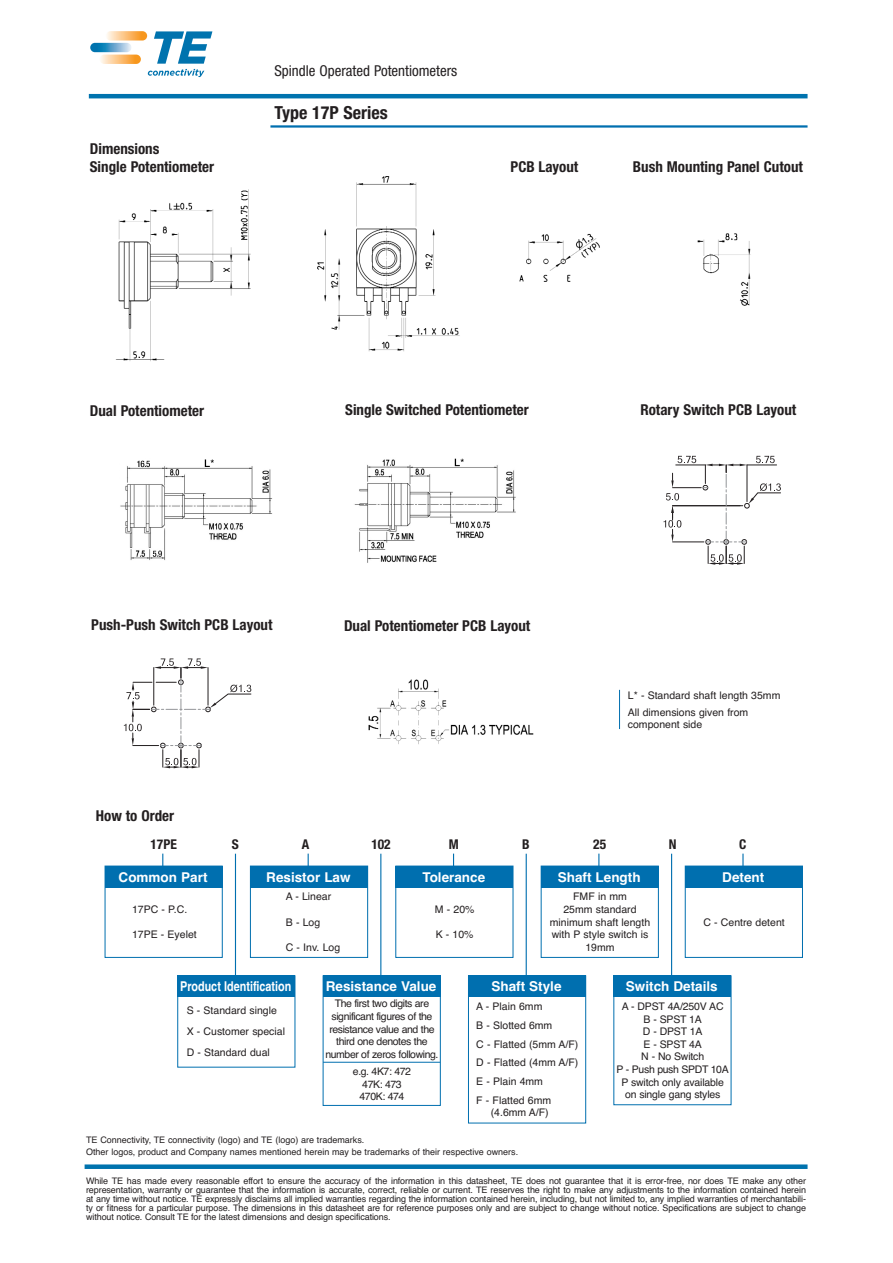
<style>
.page{position:relative;width:893px;height:1263px;background:#fff}
.page>*{position:absolute;margin:0;border:0;box-sizing:border-box;transform-origin:0 0}
.t1{font:700 condensed 18px "Helvetica Neue";color:#231f20}
.t2{font:700 condensed 15px/18.5px "Helvetica Neue";color:#231f20}
.t3{font:condensed 15px "Helvetica Neue";color:#231f20}
.t4{font:700 13.5px "Helvetica";color:#fff}
.t5{font:700 13.5px "Helvetica";color:#fff;scale:.8 1}
.t6{font:700 condensed 13.5px "Helvetica Neue";color:#231f20}
.t7{font:10.5px/12.6px "Helvetica";color:#231f20}
.t8{font:10.5px/12.6px "Helvetica";letter-spacing:-.04em;color:#231f20;text-align:center}
.t9{font:9px/9px "Helvetica";color:#231f20}
</style>
<div class="page">
<img style="left:115px;top:189px;width:136px;height:172px">
<img style="left:317px;top:176px;width:143px;height:176px">
<img style="left:697px;top:233px;width:54px;height:73px">
<img style="left:519px;top:233px;width:81px;height:49px">
<svg style="left:663px;top:456px;width:118px;height:109px"></svg>
<svg style="left:124px;top:658px;width:127px;height:110px"></svg>
<div style="left:105px;top:866px;width:118px;height:92px;border:1px solid #006faf"></div>
<div style="left:105px;top:866px;width:117px;height:21px;background:#006faf"></div>
<svg style="left:162px;top:854px;width:1px;height:12px"></svg>
<div style="left:250px;top:866px;width:118px;height:92px;border:1px solid #006faf"></div>
<div style="left:250px;top:866px;width:118px;height:21px;background:#006faf"></div>
<svg style="left:308px;top:854px;width:1px;height:12px"></svg>
<div style="left:395px;top:866px;width:118px;height:92px;border:1px solid #006faf"></div>
<div style="left:396px;top:866px;width:117px;height:21px;background:#006faf"></div>
<svg style="left:453px;top:854px;width:1px;height:12px"></svg>
<div style="left:541px;top:866px;width:118px;height:92px;border:1px solid #006faf"></div>
<div style="left:541px;top:866px;width:117px;height:21px;background:#006faf"></div>
<svg style="left:598px;top:854px;width:1px;height:12px"></svg>
<div style="left:685px;top:866px;width:118px;height:92px;border:1px solid #006faf"></div>
<div style="left:685px;top:866px;width:117px;height:21px;background:#006faf"></div>
<svg style="left:742px;top:854px;width:1px;height:12px"></svg>
<div style="left:177px;top:975px;width:118px;height:93px;border:1px solid #006faf"></div>
<div style="left:178px;top:976px;width:117px;height:21px;background:#006faf"></div>
<hr style="left:235px;top:854px;width:1px;height:123px;background:#006faf">
<div style="left:323px;top:975px;width:118px;height:131px;border:1px solid #006faf"></div>
<div style="left:323px;top:976px;width:117px;height:21px;background:#006faf"></div>
<hr style="left:380px;top:854px;width:1px;height:123px;background:#006faf">
<div style="left:468px;top:975px;width:118px;height:148px;border:1px solid #006faf"></div>
<div style="left:468px;top:976px;width:118px;height:21px;background:#006faf"></div>
<hr style="left:526px;top:854px;width:1px;height:123px;background:#006faf">
<div style="left:613px;top:975px;width:118px;height:130px;border:1px solid #006faf"></div>
<div style="left:614px;top:976px;width:117px;height:21px;background:#006faf"></div>
<hr style="left:671px;top:854px;width:1px;height:123px;background:#006faf">
<hr style="left:323px;top:1062px;width:117px;height:1px;background:#006faf">
<img style="left:120px;top:459px;width:152px;height:101px">
<img style="left:354px;top:458px;width:162px;height:105px">
<img style="left:368px;top:679px;width:166px;height:66px">
<hr style="left:619px;top:690px;width:1px;height:39px;background:#006faf">
<div style="left:85px;top:1164px;width:722px;height:5px;background:#0073ae"></div>
<hr style="left:270px;top:125px;width:537px;height:3px;background:#006faf">
<svg style="left:106px;top:31px;width:41px;height:10px"></svg>
<svg style="left:100px;top:55px;width:41px;height:9px"></svg>
<svg style="left:90px;top:43px;width:41px;height:9px"></svg>
<svg style="left:148px;top:31px;width:64px;height:46px"></svg>
<hr style="left:89px;top:94px;width:718px;height:4px;background:#0073ae">
<h2 class="t2" style="left:90px;top:140px;width:126px">Dimensions<br>Single Potentiometer</h2>
<h2 class="t3" style="left:274px;top:65px;width:184px">Spindle Operated Potentiometers</h2>
<h1 class="t1" style="left:274px;top:106px;width:115px">Type 17P Series</h1>
<h2 class="t2" style="left:511px;top:159px;width:69px">PCB Layout</h2>
<h2 class="t2" style="left:633px;top:159px;width:172px">Bush Mounting Panel Cutout</h2>
<h2 class="t2" style="left:90px;top:402px;width:116px">Dual Potentiometer</h2>
<h2 class="t2" style="left:345px;top:402px;width:185px">Single Switched Potentiometer</h2>
<h2 class="t2" style="left:91px;top:616px;width:183px">Push-Push Switch PCB Layout</h2>
<h2 class="t2" style="left:344px;top:617px;width:188px">Dual Potentiometer PCB Layout</h2>
<h2 class="t2" style="left:640px;top:402px;width:157px">Rotary Switch PCB Layout</h2>
<p class="t7" style="left:628px;top:688px;width:154px;line-height:16.8px">L* - Standard shaft length 35mm<br>All dimensions given from</p>
<p class="t7" style="left:628px;top:719px;width:76px">component side</p>
<h2 class="t2" style="left:96px;top:808px;width:80px">How to Order</h2>
<h3 class="t6" style="left:150px;top:839px;width:28px">17PE</h3>
<h3 class="t6" style="left:232px;top:839px;width:9px">S</h3>
<h3 class="t6" style="left:302px;top:839px;width:9px">A</h3>
<h3 class="t6" style="left:371px;top:839px;width:21px">102</h3>
<h3 class="t6" style="left:449px;top:839px;width:11px">M</h3>
<h3 class="t6" style="left:522px;top:839px;width:9px">B</h3>
<h3 class="t6" style="left:593px;top:839px;width:14px">25</h3>
<h3 class="t6" style="left:669px;top:839px;width:9px">N</h3>
<h3 class="t6" style="left:739px;top:839px;width:9px">C</h3>
<h3 class="t4" style="left:119px;top:872px;width:90px">Common Part</h3>
<p class="t7" style="left:132px;top:904px;width:57px">17PC - P.C.</p>
<p class="t7" style="left:132px;top:929px;width:66px">17PE - Eyelet</p>
<h3 class="t4" style="left:266px;top:872px;width:86px">Resistor Law</h3>
<p class="t7" style="left:286px;top:891px;width:47px">A - Linear</p>
<p class="t7" style="left:286px;top:917px;width:36px">B - Log</p>
<p class="t7" style="left:286px;top:942px;width:56px">C - Inv. Log</p>
<h3 class="t4" style="left:422px;top:872px;width:64px">Tolerance</h3>
<p class="t7" style="left:435px;top:904px;width:41px">M - 20%</p>
<p class="t7" style="left:436px;top:929px;width:39px">K - 10%</p>
<h3 class="t4" style="left:558px;top:872px;width:84px">Shaft Length</h3>
<p class="t7" style="left:550px;top:891px;width:102px;text-align:center">FMF in mm<br>25mm standard minimum shaft length with P style switch is<br>19mm</p>
<h3 class="t4" style="left:722px;top:872px;width:43px">Detent</h3>
<p class="t7" style="left:703px;top:917px;width:83px">C - Centre detent</p>
<h3 class="t5" style="left:180px;top:982px;width:141px">Product Identification</h3>
<p class="t7" style="left:187px;top:1001px;width:100px;line-height:21px">S - Standard single<br>X - Customer special<br>D - Standard dual</p>
<h3 class="t4" style="left:326px;top:982px;width:112px">Resistance Value</h3>
<p class="t8" style="left:325px;top:998px;width:115px">The first two digits are significant figures of the resistance value and the third one denotes the number of zeros following.</p>
<p class="t8" style="left:353px;top:1066px;width:60px">e.g. 4K7: 472<br>47K: 473<br>470K: 474</p>
<h3 class="t4" style="left:491px;top:982px;width:72px">Shaft Style</h3>
<p class="t7" style="left:476px;top:998px;width:104px;line-height:18.6px">A - Plain 6mm<br>B - Slotted 6mm<br>C - Flatted (5mm A/F)<br>D - Flatted (4mm A/F)<br>E - Plain 4mm<br>F - Flatted 6mm</p>
<p class="t7" style="left:491px;top:1107px;width:60px">(4.6mm A/F)</p>
<h3 class="t4" style="left:626px;top:982px;width:93px">Switch Details</h3>
<p class="t7" style="left:617px;top:1001px;width:114px;text-align:center">A - DPST 4A/250V AC<br>B - SPST 1A<br>D - DPST 1A<br>E - SPST 4A<br>N - No Switch<br>P - Push push SPDT 10A<br>P switch only available on single gang styles</p>
<p class="t9" style="left:86px;top:1135px;width:434px;line-height:12px">TE Connectivity, TE connectivity (logo) and TE (logo) are trademarks.<br>Other logos, product and Company names mentioned herein may be trademarks of their respective owners.</p>
<p class="t9" style="left:86px;top:1177px;width:721px;text-align:justify">While TE has made every reasonable effort to ensure the accuracy of the information in this datasheet, TE does not guarantee that it is error-free, nor does TE make any other representation, warranty or guarantee that the information is accurate, correct, reliable or current. TE reserves the right to make any adjustments to the information contained herein at any time without notice. TE expressly disclaims all implied warranties regarding the information contained herein, including, but not limited to, any implied warranties of merchantabili&shy;ty or fitness for a particular purpose. The dimensions in this datasheet are for reference purposes only and are subject to change without notice. Specifications are subject to change without notice. Consult TE for the latest dimensions and design specifications.</p>
</div>
